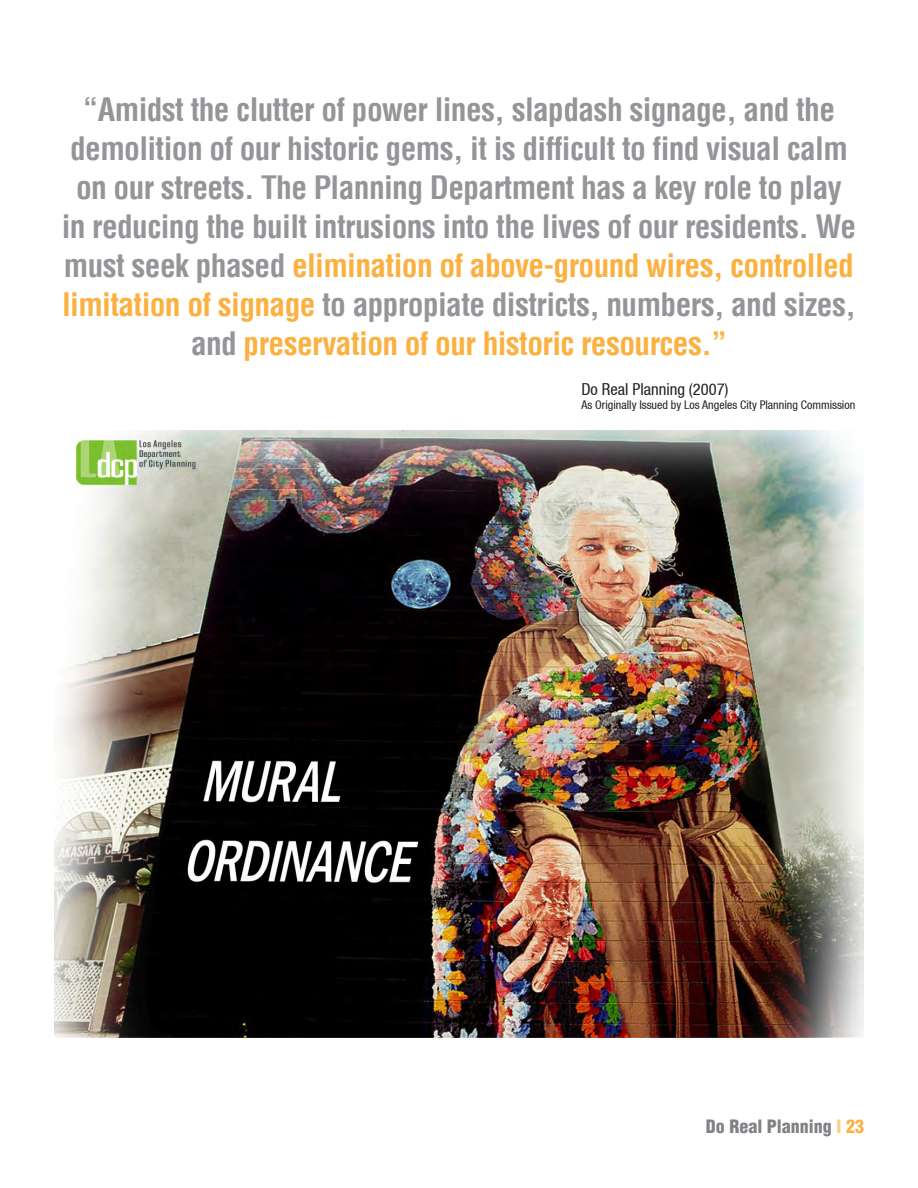
<style>
.page{position:relative;width:918px;height:1188px;background:#fff}
.page>*{position:absolute;margin:0;border:0;box-sizing:border-box;transform-origin:0 0}
.t1{font:700 condensed 31.5px/39px "Helvetica";letter-spacing:-.02em;color:#939598;text-align:center}
.t2{font:900 condensed 18px "Helvetica";color:#808285}
.t3{font:condensed 16.5px "Helvetica 57";color:#231f20}
.t4{font:condensed 12px "Helvetica 57";color:#231f20}
.s1{color:#fbb03f}
.s2{color:#fdcd8a}
</style>
<div class="page">
<img style="left:54px;top:430px;width:810px;height:608px">
<p class="t1" style="left:62px;top:90px;width:796px">“Amidst the clutter of power lines, slapdash signage, and the demolition of our historic gems, it is difficult to find visual calm on our streets. The Planning Department has a key role to play in reducing the built intrusions into the lives of our residents. We must seek phased <span class="s1">elimination of above-ground wires, controlled limitation of signage</span> to appropiate districts, numbers, and sizes, and <span class="s1">preservation of our historic resources.”</span></p>
<p class="t3" style="left:581px;top:380px;width:149px">Do Real Planning (2007)</p>
<p class="t4" style="left:581px;top:398px;width:275px">As Originally Issued by Los Angeles City Planning Commission</p>
<p class="t2" style="left:706px;top:1115px;width:160px">Do Real Planning <span class="s2">I</span> <span class="s1">23</span></p>
</div>
